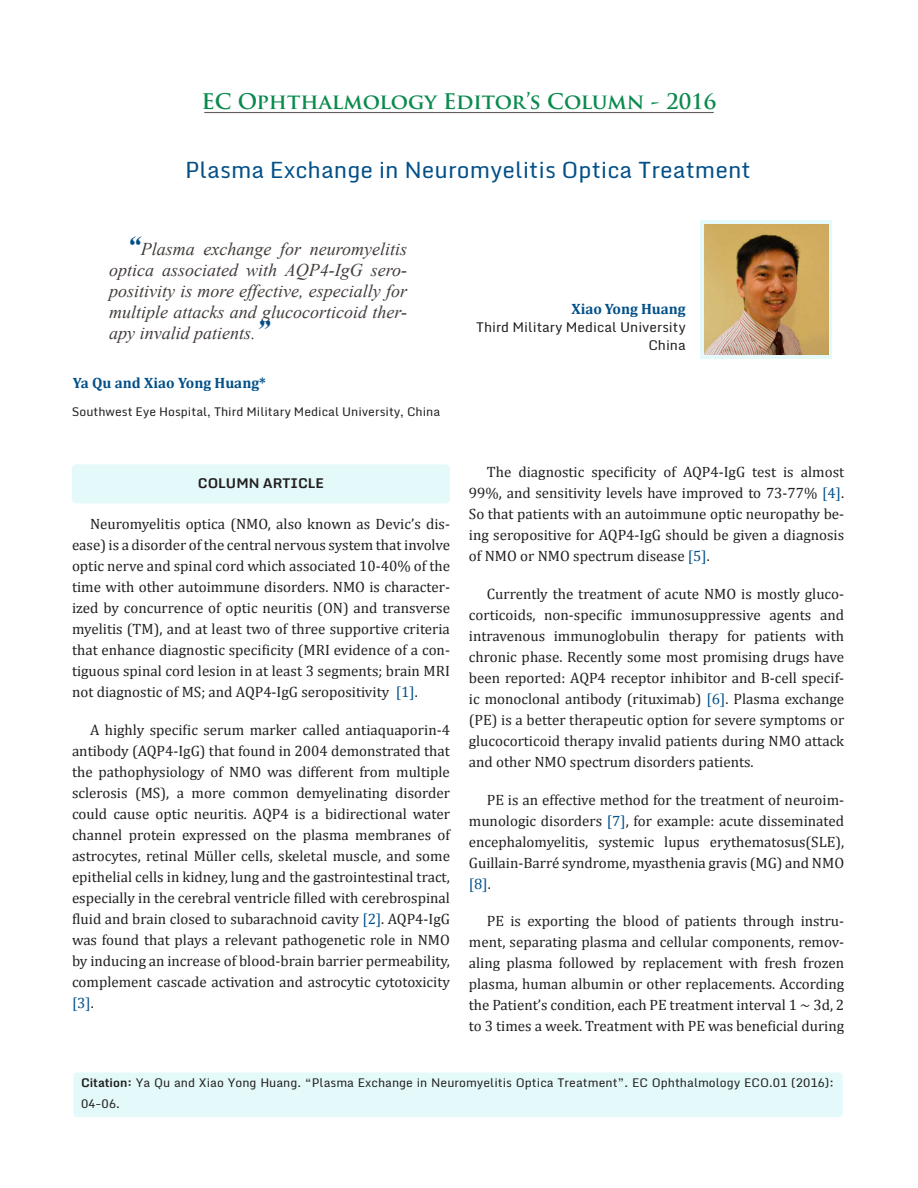
<style>
.page{position:relative;width:918px;height:1188px;background:#fff}
.page>*{position:absolute;margin:0;border:0;box-sizing:border-box;transform-origin:0 0}
.t1{font:22.5px "Monda";color:#035089}
.t2{font:700 21px "Trajan Pro";color:#0a8a4d}
.t3{font:italic 18px/21px "Times New Roman";color:#423c3a;text-align:justify}
.t4{font:15px/21px "Cambria";color:#231f20;text-align:justify}
.t5{font:700 15px "Cambria";color:#035089}
.t6{font:13.5px "Monda";color:#231f20}
.t7{font:700 13.5px "Monda";color:#231f20}
.t8{font:12px/21px "Monda";color:#231f20}
.s1{font-weight:700;font-size:27px;color:#035089}
.s2{color:#035089}
.s3{font-weight:700}
</style>
<div class="page">
<div style="left:73px;top:1072px;width:770px;height:46px;background:#e3f9fa;border-radius:4px"></div>
<div style="left:72px;top:1071px;width:772px;height:48px;border:2px solid #fff;border-radius:4px"></div>
<hr style="left:204px;top:112px;width:510px;height:1px;background:#645d5b">
<div style="left:72px;top:464px;width:378px;height:39px;background:#e3f9fa;border-radius:4px"></div>
<svg style="left:700px;top:220px;width:132px;height:139px;background:#dde8dc"></svg>
<img style="left:705px;top:225px;width:123px;height:129px">
<p class="t2" style="left:201px;top:88px;width:517px">EC Ophthalmology Editor’s Column - 2016</p>
<p class="t1" style="left:185px;top:155px;width:567px">Plasma Exchange in Neuromyelitis Optica Treatment</p>
<p class="t3" style="left:109px;top:238px;width:299px;text-indent:18px"><span class="s1">“</span>Plasma exchange for neuromyelitis optica associated with AQP4-IgG sero&shy;positivity is more effective, especially for multiple attacks and glucocorticoid ther&shy;apy invalid patients.<span class="s1">”</span></p>
<p class="t5" style="left:73px;top:372px;width:195px">Ya Qu and Xiao Yong Huang*</p>
<p class="t8" style="left:72px;top:401px;width:370px">Southwest Eye Hospital, Third Military Medical University, China</p>
<p class="t5" style="left:571px;top:298px;width:116px">Xiao Yong Huang</p>
<p class="t6" style="left:476px;top:318px;width:211px">Third Military Medical University</p>
<p class="t6" style="left:648px;top:336px;width:39px">China</p>
<p class="t7" style="left:198px;top:472px;width:128px">COLUMN ARTICLE</p>
<p class="t4" style="left:72px;top:513px;width:380px;text-indent:18px">Neuromyelitis optica (NMO, also known as Devic’s dis&shy;ease) is a disorder of the central nervous system that involve optic nerve and spinal cord which associated 10-40% of the time with other autoimmune disorders. NMO is character&shy;ized by concurrence of optic neuritis (ON) and transverse myelitis (TM), and at least two of three supportive criteria that enhance diagnostic specificity (MRI evidence of a con&shy;tiguous spinal cord lesion in at least 3 segments; brain MRI not diagnostic of MS; and AQP4-IgG seropositivity <span class="s2">[1]</span>.</p>
<p class="t4" style="left:72px;top:719px;width:380px;text-indent:18px">A highly specific serum marker called antiaquaporin-4 antibody (AQP4-IgG) that found in 2004 demonstrated that the pathophysiology of NMO was different from multiple sclerosis (MS), a more common demyelinating disorder could cause optic neuritis. AQP4 is a bidirectional water channel protein expressed on the plasma membranes of astrocytes, retinal Müller cells, skeletal muscle, and some epithelial cells in kidney, lung and the gastrointestinal tract, especially in the cerebral ventricle filled with cerebrospinal fluid and brain closed to subarachnoid cavity <span class="s2">[2]</span>. AQP4-IgG was found that plays a relevant pathogenetic role in NMO by inducing an increase of blood-brain barrier permeability, complement cascade activation and astrocytic cytotoxicity <span class="s2">[3]</span>.</p>
<p class="t4" style="left:469px;top:461px;width:377px;text-indent:18px">The diagnostic specificity of AQP4-IgG test is almost 99%, and sensitivity levels have improved to 73-77% <span class="s2">[4]</span>.<br>So that patients with an autoimmune optic neuropathy be&shy;ing seropositive for AQP4-IgG should be given a diagnosis of NMO or NMO spectrum disease <span class="s2">[5]</span>.</p>
<p class="t4" style="left:469px;top:583px;width:377px;text-indent:18px">Currently the treatment of acute NMO is mostly gluco&shy;corticoids, non-specific immunosuppressive agents and intravenous immunoglobulin therapy for patients with chronic phase. Recently some most promising drugs have been reported: AQP4 receptor inhibitor and B-cell specif&shy;ic monoclonal antibody (rituximab) <span class="s2">[6]</span>. Plasma exchange (PE) is a better therapeutic option for severe symptoms or glucocorticoid therapy invalid patients during NMO attack and other NMO spectrum disorders patients.</p>
<p class="t4" style="left:469px;top:789px;width:377px;text-indent:18px">PE is an effective method for the treatment of neuroim&shy;munologic disorders <span class="s2">[7]</span>, for example: acute disseminated encephalomyelitis, systemic lupus erythematosus(SLE), Guillain-Barré syndrome, myasthenia gravis (MG) and NMO <span class="s2">[8]</span>.</p>
<p class="t4" style="left:469px;top:910px;width:377px;text-indent:18px">PE is exporting the blood of patients through instru&shy;ment, separating plasma and cellular components, remov&shy;aling plasma followed by replacement with fresh frozen plasma, human albumin or other replacements. According the Patient’s condition, each PE treatment interval 1 ~ 3d, 2 to 3 times a week. Treatment with PE was beneficial during</p>
<p class="t8" style="left:81px;top:1073px;width:754px"><span class="s3">Citation:</span> Ya Qu and Xiao Yong Huang. “Plasma Exchange in Neuromyelitis Optica Treatment”. EC Ophthalmology ECO.01 (2016):<br>04-06.</p>
</div>
